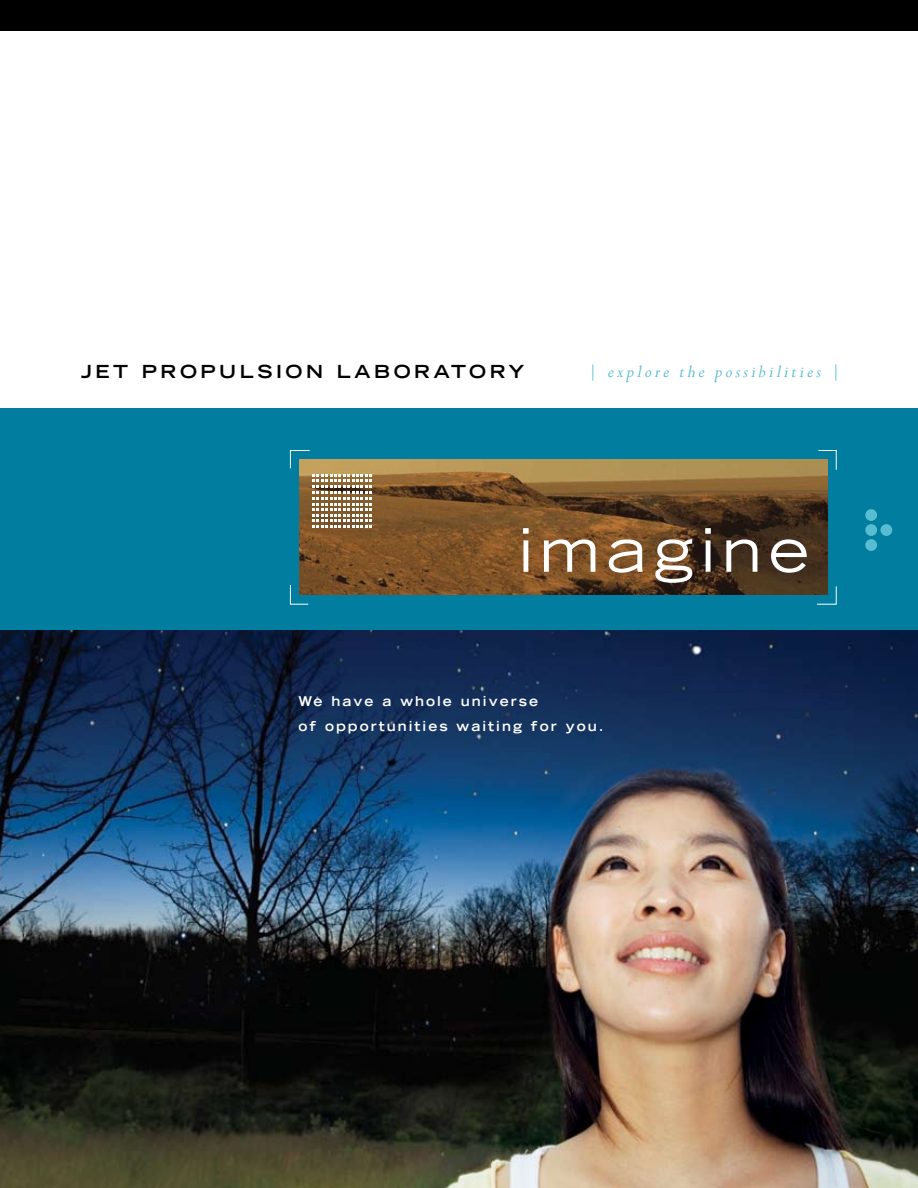
<style>
.page{position:relative;width:918px;height:1188px;background:#fff}
.page>*{position:absolute;margin:0;border:0;box-sizing:border-box;transform-origin:0 0}
.t1{font:expanded 60px "Trade Gothic LT Std";letter-spacing:.12em;color:#fff}
.t2{font:italic 19.5px "Perpetua Std";letter-spacing:.15em;color:#59bdd2}
.t3{font:700 expanded 18px "Trade Gothic LT Std";letter-spacing:.2em;color:#000}
.t4{font:700 expanded 13.5px/25.5px "Trade Gothic LT Std";letter-spacing:.15em;color:#fff}
.s1{font-style:normal}
</style>
<div class="page">
<img style="left:0;top:630px;width:918px;height:558px">
<div style="left:0;top:408px;width:918px;height:222px;background:#007d9f"></div>
<img style="left:299px;top:460px;width:529px;height:134px">
<svg style="left:290px;top:450px;width:82px;height:78px"></svg>
<svg style="left:818px;top:450px;width:19px;height:21px"></svg>
<svg style="left:290px;top:584px;width:19px;height:21px"></svg>
<svg style="left:816px;top:586px;width:21px;height:19px"></svg>
<div style="left:0;top:0;width:918px;height:31px;background:#000"></div>
<div style="left:865px;top:509px;width:12px;height:12px;background:#59bdd2;border-radius:50%"></div>
<div style="left:865px;top:524px;width:12px;height:12px;background:#59bdd2;border-radius:50%"></div>
<div style="left:865px;top:539px;width:12px;height:12px;background:#59bdd2;border-radius:50%"></div>
<div style="left:880px;top:524px;width:12px;height:12px;background:#59bdd2;border-radius:50%"></div>
<h3 class="t3" style="left:81px;top:360px;width:445px">Jet Prop ulsion Laboratory</h3>
<h2 class="t2" style="left:588px;top:362px;width:254px"><span class="s1">|</span> explore the possibilities <span class="s1">|</span></h2>
<h1 class="t1" style="left:519px;top:511px;width:291px">imagine</h1>
<p class="t4" style="left:298px;top:688px;width:307px">We have a whole universe<br>of opportunities waiting for you.</p>
</div>
